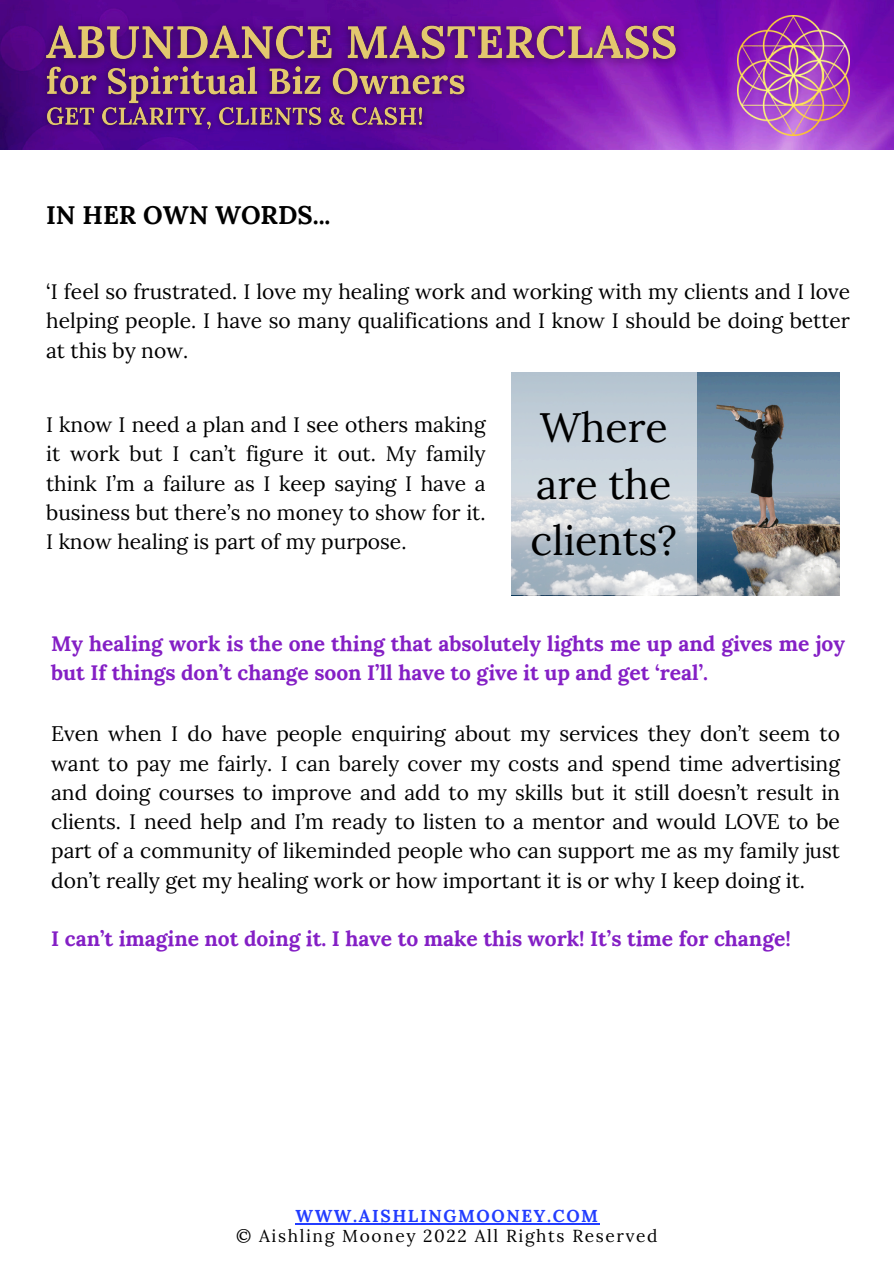
<style>
.page{position:relative;width:894px;height:1264px;background:#fff}
.page>*{position:absolute;margin:0;border:0;box-sizing:border-box;transform-origin:0 0}
.t1{font:41.1px/56.6px "Lora";color:#000}
.t2{font:700 25.5px "Lora";color:#000}
.t3{font:21px/29.2px "Lora";color:#000;text-align:justify}
.t4{font:700 21px/29.2px "Lora";color:#841fc5}
.t5{font:17.4px "Lora";letter-spacing:.095em;color:#000}
.t6{font:700 17.4px "Lora";letter-spacing:.095em;color:#233dff}
</style>
<div class="page">
<img style="left:0;top:0;width:893px;height:149px">
<hr style="left:295px;top:1222px;width:304px;height:2px;background:#233dff">
<img style="left:696px;top:372px;width:143px;height:223px">
<svg style="left:511px;top:372px;width:185px;height:223px;background:#c1ccd5"></svg>
<img style="left:30px;top:10px;width:662px;height:67px">
<img style="left:33px;top:54px;width:445px;height:64px">
<img style="left:37px;top:98px;width:395px;height:41px">
<img style="left:737px;top:15px;width:112px;height:121px">
<h6 class="t2" style="left:46px;top:198px;width:286px">IN HER OWN WORDS...</h6>
<h6 class="t3" style="left:46px;top:277px;width:805px">‘I feel so frustrated. I love my healing work and working with my clients and I love helping people. I have so many qualifications and I know I should be doing better at this by now.</h6>
<p class="t3" style="left:46px;top:409px;width:441px">I know I need a plan and I see others making it work but I can’t figure it out. My family think I’m a failure as I keep saying I have a business but there’s no money to show for it.<br>I know healing is part of my purpose.</p>
<h5 class="t1" style="left:530px;top:399px;width:148px">Where are the clients?</h5>
<p class="t4" style="left:51px;top:628px;width:795px">My healing work is the one thing that absolutely lights me up and gives me joy but If things don’t change soon I’ll have to give it up and get ‘real’.</p>
<h6 class="t3" style="left:51px;top:719px;width:790px">Even when I do have people enquiring about my services they don’t seem to want to pay me fairly. I can barely cover my costs and spend time advertising and doing courses to improve and add to my skills but it still doesn’t result in clients. I need help and I’m ready to listen to a mentor and would LOVE to be part of a community of likeminded people who can support me as my family just don’t really get my healing work or how important it is or why I keep doing it.</h6>
<h5 class="t4" style="left:51px;top:923px;width:740px">I can’t imagine not doing it. I have to make this work! It’s time for change!</h5>
<h4 class="t6" style="left:295px;top:1204px;width:304px">WWW.AISHLINGMOONEY.COM</h4>
<p class="t5" style="left:236px;top:1224px;width:422px">© Aishling Mooney 2022 All Rights Reserved</p>
</div>
